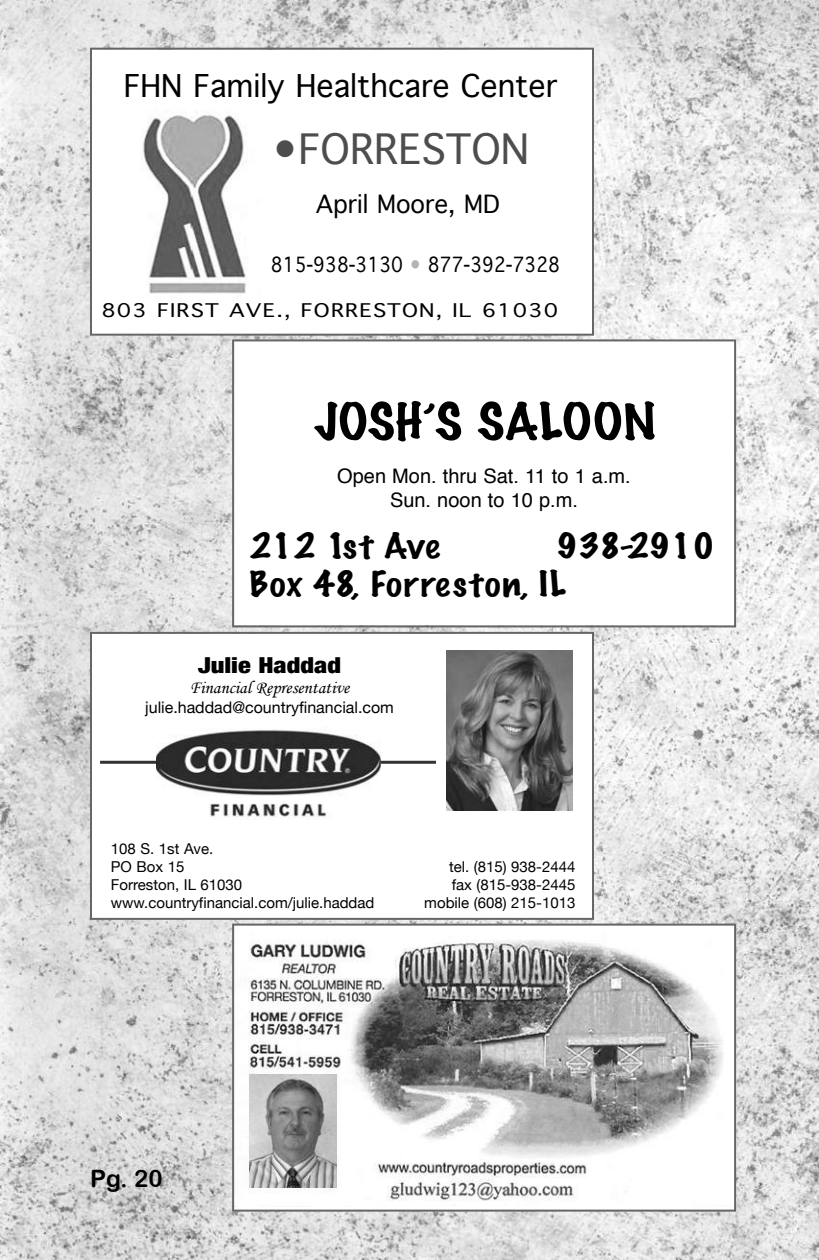
<style>
.page{position:relative;width:819px;height:1260px;background:#fff}
.page>*{position:absolute;margin:0;border:0;box-sizing:border-box;transform-origin:0 0}
.t1{font:100 46px "Marker Felt";color:#000;scale:1.2 1}
.t2{font:40px "Geneva CE";color:#4d4d4d}
.t3{font:100 32px/38.4px "Marker Felt";letter-spacing:.03em;color:#000;scale:1.2 1}
.t4{font:100 32px "Marker Felt";color:#000;scale:1.2 1}
.t5{font:30px "Geneva CE";color:#000}
.t6{font:24px "Geneva CE";color:#000}
.t7{font:24px "Arial Rounded MT Bold";color:#000}
.t8{font:900 condensed 22px "Helvetica Neue";color:#000;scale:1.2 1}
.t9{font:20px/24px "Helvetica";color:#000;text-align:center}
.t10{font:20px "Geneva CE";color:#000;scale:.89 1}
.t11{font:18px "Geneva CE";letter-spacing:.055em;color:#000;scale:1.2 1}
.t12{font:18px "Monotype Corsiva";color:#000}
.t13{font:16px "Helvetica Neue";color:#000}
.t14{font:15px/18px "Helvetica Neue";color:#000}
.s1{color:#b3b3b3}
</style>
<div class="page">
<img style="left:0;top:0;width:819px;height:1260px">
<div style="left:234px;top:341px;width:500px;height:284px;background:#fff"></div>
<div style="left:232px;top:339px;width:504px;height:288px;border:2px solid #666"></div>
<div style="left:92px;top:50px;width:500px;height:284px;background:#fff"></div>
<div style="left:90px;top:48px;width:504px;height:288px;border:2px solid #666"></div>
<img style="left:141px;top:115px;width:105px;height:179px">
<img style="left:235px;top:927px;width:498px;height:280px">
<div style="left:232px;top:924px;width:504px;height:288px;border:2px solid #666"></div>
<img style="left:250px;top:1075px;width:87px;height:113px">
<div style="left:92px;top:634px;width:500px;height:284px;background:#fff"></div>
<div style="left:90px;top:632px;width:504px;height:288px;border:2px solid #666"></div>
<img style="left:446px;top:650px;width:127px;height:161px">
<hr style="left:100px;top:761px;width:336px;height:3px;background:#333">
<img style="left:156px;top:730px;width:225px;height:89px">
<h3 class="t5" style="left:124px;top:67px;width:435px">FHN Family Healthcare Center</h3>
<h2 class="t2" style="left:272px;top:124px;width:259px">•FORRESTON</h2>
<h3 class="t6" style="left:316px;top:189px;width:186px">April Moore, MD</h3>
<h3 class="t10" style="left:271px;top:252px;width:327px">815-938-3130 <span class="s1">•</span> 877-392-7328</h3>
<p class="t11" style="left:101px;top:299px;width:382px">803 FIRST AVE., FORRESTON, IL 61030</p>
<h1 class="t1" style="left:314px;top:399px;width:286px">JOSH’S SALOON</h1>
<h3 class="t9" style="left:337px;top:466px;width:295px">Open Mon. thru Sat. 11 to 1 a.m.<br>Sun. noon to 10 p.m.</h3>
<h3 class="t4" style="left:250px;top:530px;width:160px">212 1st Ave</h3>
<h3 class="t3" style="left:250px;top:528px;width:389px;text-indent:307px">938-2910<br>Box 48, Forreston, IL</h3>
<h3 class="t8" style="left:198px;top:652px;width:121px">Julie Haddad</h3>
<p class="t12" style="left:190px;top:679px;width:161px">Financial Representative</p>
<p class="t13" style="left:145px;top:698px;width:250px">julie.haddad@countryfinancial.com</p>
<p class="t14" style="left:111px;top:839px;width:265px">108 S. 1st Ave.<br>PO Box 15<br>Forreston, IL 61030 www.countryfinancial.com/julie.haddad</p>
<p class="t14" style="left:424px;top:857px;width:153px;text-align:right">tel. (815) 938-2444<br>fax (815-938-2445 mobile (608) 215-1013</p>
<h3 class="t7" style="left:90px;top:1165px;width:74px">Pg. 20</h3>
</div>
